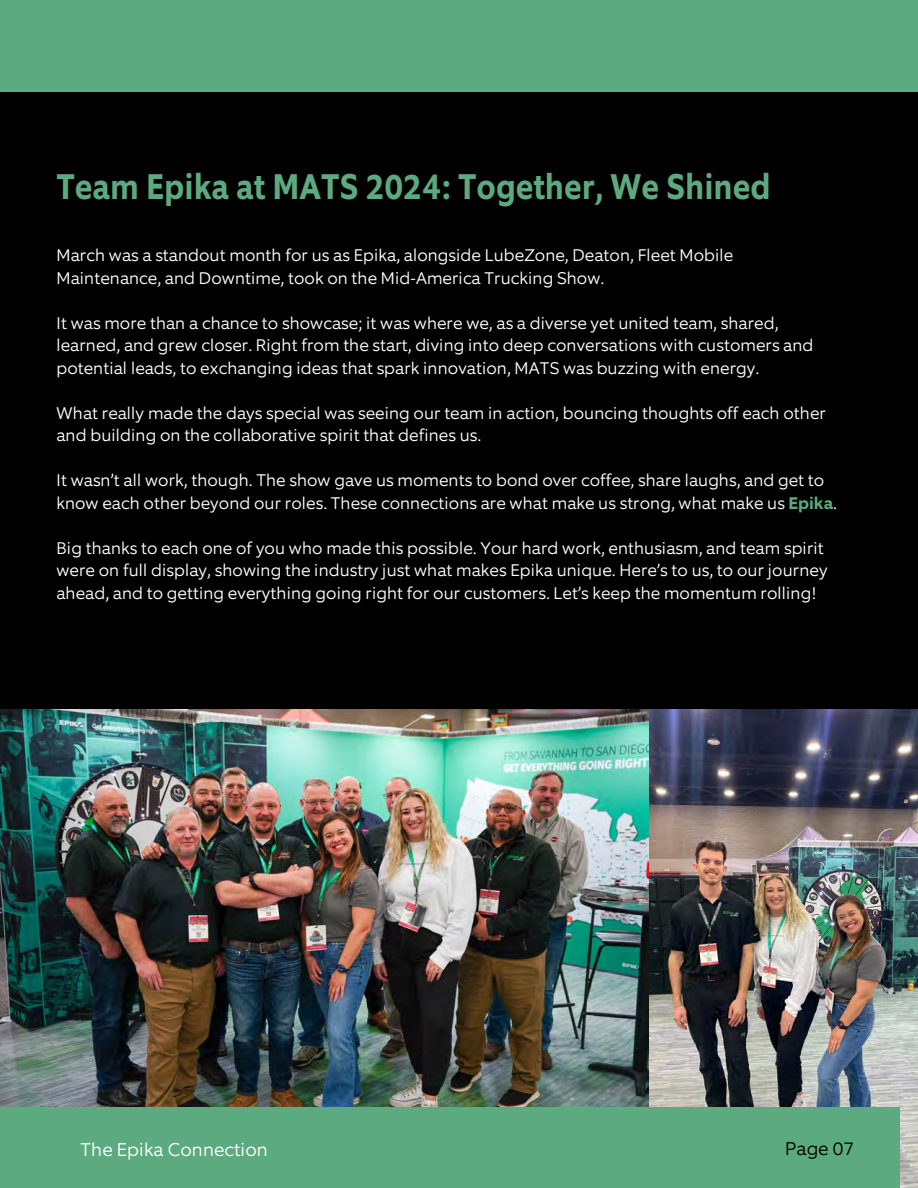
<style>
.page{position:relative;width:918px;height:1188px;background:#000}
.page>*{position:absolute;margin:0;border:0;box-sizing:border-box;transform-origin:0 0}
.t1{font:700 36px "Equip Condensed";color:#5caa7f}
.t2{font:300 18.6px "Equip";color:#fff}
.t3{font:300 18.6px "Equip";color:#000}
.t4{font:300 17.1px/22.5px "Equip";color:#fff}
.s1{font-weight:700;color:#5caa7f}
</style>
<div class="page">
<img style="left:0;top:710px;width:648px;height:397px">
<img style="left:649px;top:710px;width:269px;height:478px">
<div style="left:0;top:1107px;width:900px;height:81px;background:#5caa7f"></div>
<div style="left:0;top:0;width:918px;height:92px;background:#5caa7f"></div>
<h1 class="t1" style="left:56px;top:172px;width:716px">Team Epika at MATS 2024: Together, We Shined</h1>
<p class="t4" style="left:56px;top:245px;width:678px">March was a standout month for us as Epika, alongside LubeZone, Deaton, Fleet Mobile<br>Maintenance, and Downtime, took on the Mid-America Trucking Show.</p>
<p class="t4" style="left:56px;top:312px;width:759px">It was more than a chance to showcase; it was where we, as a diverse yet united team, shared, learned, and grew closer. Right from the start, diving into deep conversations with customers and potential leads, to exchanging ideas that spark innovation, MATS was buzzing with energy.</p>
<p class="t4" style="left:56px;top:402px;width:771px">What really made the days special was seeing our team in action, bouncing thoughts off each other and building on the collaborative spirit that defines us.</p>
<p class="t4" style="left:56px;top:470px;width:782px">It wasn’t all work, though. The show gave us moments to bond over coffee, share laughs, and get to know each other beyond our roles. These connections are what make us strong, what make us <span class="s1">Epika</span>.</p>
<p class="t4" style="left:56px;top:537px;width:773px">Big thanks to each one of you who made this possible. Your hard work, enthusiasm, and team spirit were on full display, showing the industry just what makes Epika unique. Here’s to us, to our journey ahead, and to getting everything going right for our customers. Let’s keep the momentum rolling!</p>
<p class="t2" style="left:81px;top:1138px;width:189px">The Epika Connection</p>
<p class="t3" style="left:785px;top:1137px;width:71px">Page 07</p>
</div>
